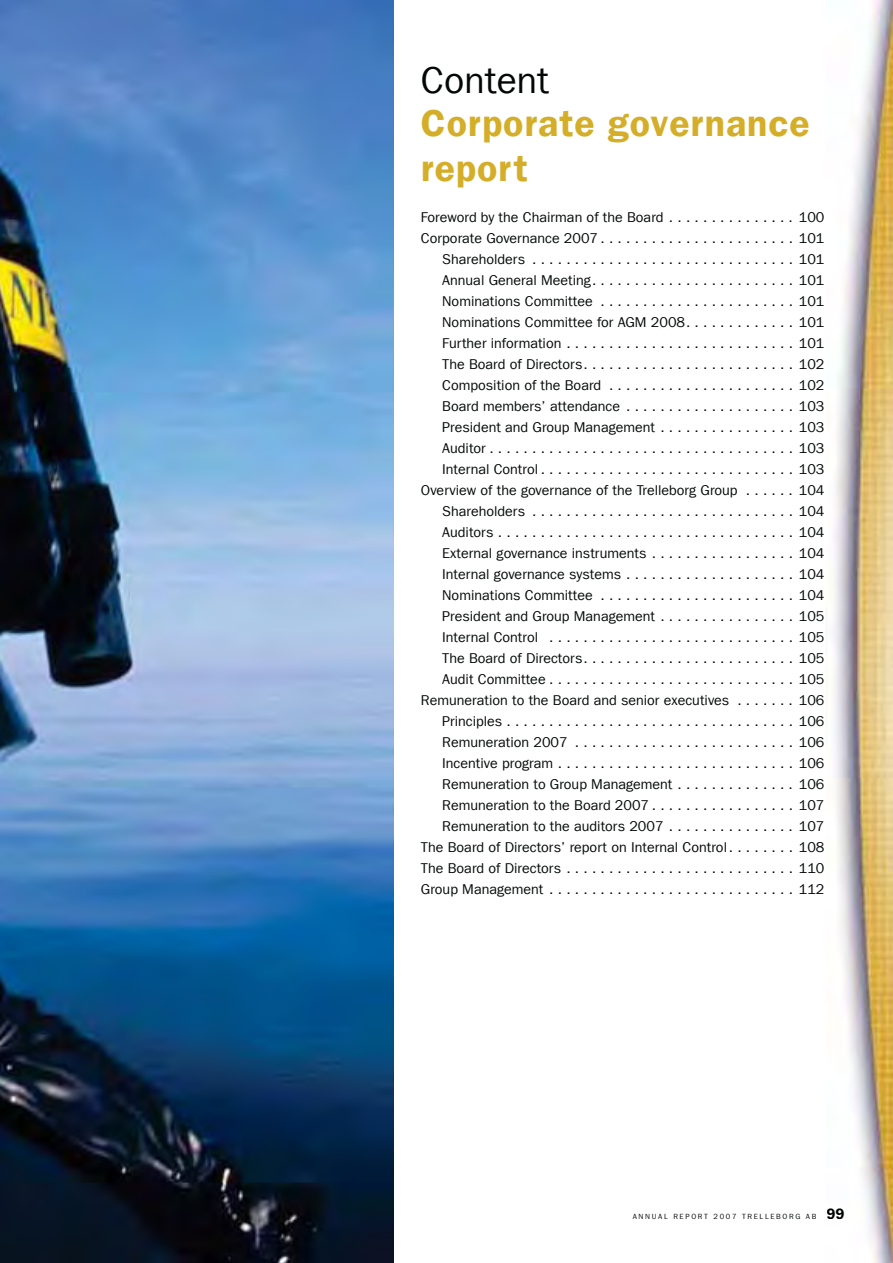
<style>
.page{position:relative;width:893px;height:1263px;background:#fff}
.page>*{position:absolute;margin:0;border:0;box-sizing:border-box;transform-origin:0 0}
.t1{font:37.5px/45px "Franklin Gothic LT Com Dm";letter-spacing:.025em;color:#d5ae29}
.t2{font:37.5px "Franklin Gothic LT Com";color:#030806}
.t3{font:14.25px/21px "Franklin Gothic LT Com";color:#030806;text-align:right}
.t4{font:7.5px "Franklin Gothic LT Com";letter-spacing:.22em;color:#030806}
.s1{font-family:"Franklin Gothic LT Com Dm";font-size:15px}
</style>
<div class="page">
<img style="left:0;top:0;width:393px;height:1263px">
<img style="left:826px;top:0;width:67px;height:1263px">
<img style="left:827px;top:1208px;width:17px;height:11px">
<h1 class="t2" style="left:421px;top:58px;width:130px">Content</h1>
<h1 class="t1" style="left:421px;top:101px;width:390px">Corporate governance report</h1>
<p class="t3" style="left:421px;top:206px;width:405px">Foreword by the Chairman of the Board . . . . . . . . . . . . . . . 100<br>Corporate Governance 2007 ....................... 101<br>Shareholders ............................... 101<br>Annual General Meeting ........................ 101<br>Nominations Committee ....................... 101<br>Nominations Committee for AGM 2008 . . . . . . . . . . . . . 101<br>Further information ........................... 101<br>The Board of Directors ......................... 102<br>Composition of the Board ...................... 102<br>Board members’ attendance . . . . . . . . . . . . . . . . . . . . 103<br>President and Group Management . . . . . . . . . . . . . . . . 103<br>Auditor .................................... 103<br>Internal Control .............................. 103<br>Overview of the governance of the Trelleborg Group . . . . . . 104<br>Shareholders ............................... 104<br>Auditors ................................... 104<br>External governance instruments . . . . . . . . . . . . . . . . . 104<br>Internal governance systems . . . . . . . . . . . . . . . . . . . . 104<br>Nominations Committee ....................... 104<br>President and Group Management . . . . . . . . . . . . . . . . 105<br>Internal Control ............................. 105<br>The Board of Directors ......................... 105<br>Audit Committee ............................. 105<br>Remuneration to the Board and senior executives . . . . . . . 106<br>Principles .................................. 106<br>Remuneration 2007 .......................... 106<br>Incentive program ............................ 106<br>Remuneration to Group Management . . . . . . . . . . . . . . 106<br>Remuneration to the Board 2007 . . . . . . . . . . . . . . . . . 107<br>Remuneration to the auditors 2007 . . . . . . . . . . . . . . . 107<br>The Board of Directors’ report on Internal Control . . . . . . . . 108<br>The Board of Directors ........................... 110<br>Group Management ............................. 112</p>
<p class="t4" style="left:633px;top:1212px;width:213px">ANNUAL REPORT 2007 TRELLEBORG AB <span class="s1">99</span></p>
</div>
